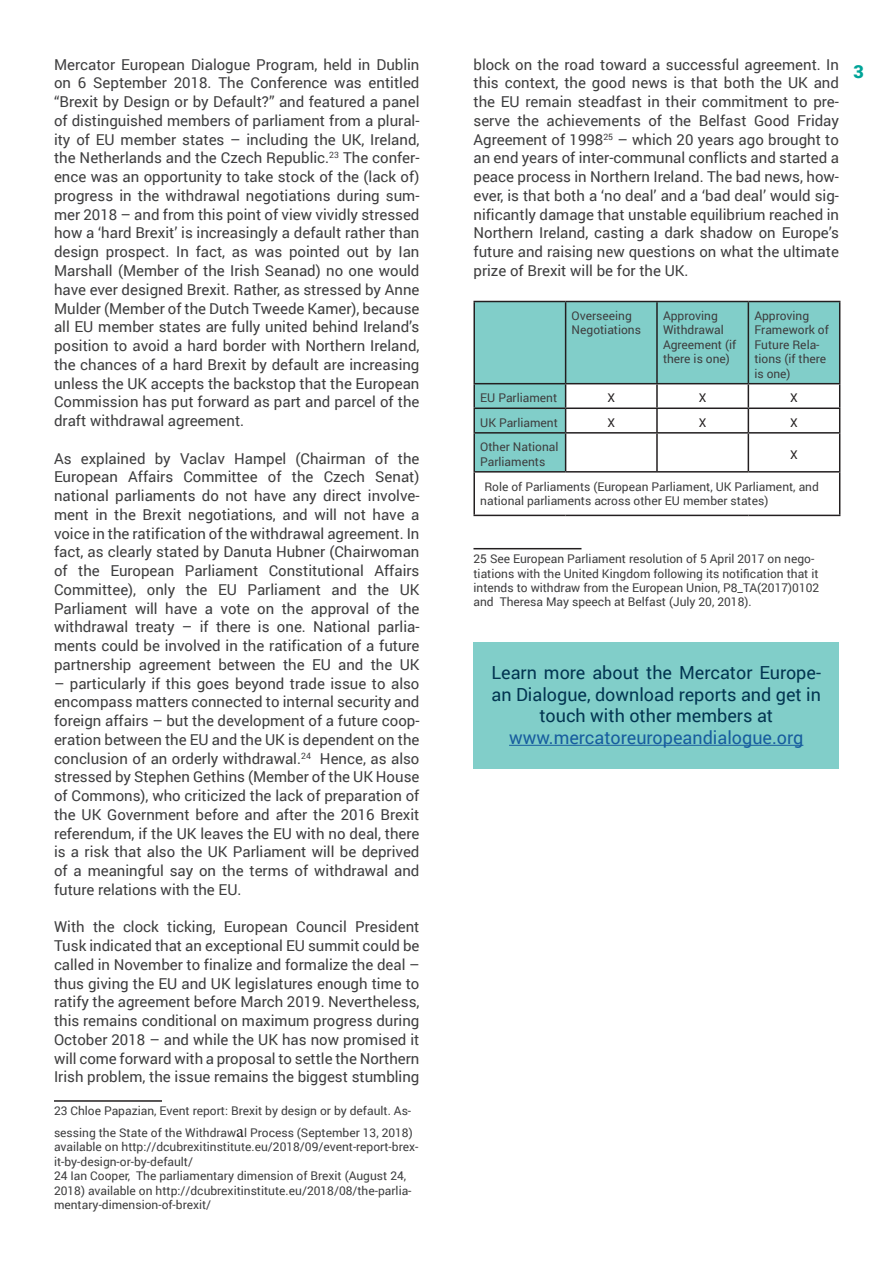
<style>
.page{position:relative;width:893px;height:1263px;background:#fff}
.page>*{position:absolute;margin:0;border:0;box-sizing:border-box;transform-origin:0 0}
.t1{font:18px/21.6px "Roboto";color:#023551;text-align:center}
.t2{font:18px "Roboto";color:#175d9e}
.t3{font:900 18px "Roboto";color:#00a498}
.t4{font:15px/18.8px "Roboto";color:#3e3e3f;text-align:justify}
.t5{font:12px/14.4px "Roboto";color:#3e3e3f}
.t6{font:12px "Roboto";color:#231f20}
.s1{font-family:"Minion Pro";font-size:18px;color:#231f20}
</style>
<div class="page">
<hr style="left:54px;top:1100px;width:108px;height:2px;background:#231f20">
<svg style="left:475px;top:302px;width:364px;height:169px;fill:#81cec9"></svg>
<hr style="left:473px;top:301px;width:93px;height:1px;background:#231f20">
<hr style="left:473px;top:302px;width:2px;height:81px;background:#231f20">
<hr style="left:566px;top:301px;width:91px;height:1px;background:#231f20">
<hr style="left:565px;top:302px;width:1px;height:81px;background:#231f20">
<hr style="left:657px;top:301px;width:91px;height:1px;background:#231f20">
<hr style="left:656px;top:302px;width:2px;height:81px;background:#231f20">
<hr style="left:748px;top:301px;width:92px;height:1px;background:#231f20">
<hr style="left:748px;top:302px;width:1px;height:81px;background:#231f20">
<hr style="left:839px;top:302px;width:1px;height:81px;background:#231f20">
<hr style="left:473px;top:383px;width:93px;height:1px;background:#231f20">
<hr style="left:473px;top:384px;width:2px;height:23px;background:#231f20">
<hr style="left:566px;top:383px;width:91px;height:1px;background:#231f20">
<hr style="left:657px;top:383px;width:91px;height:1px;background:#231f20">
<hr style="left:656px;top:384px;width:2px;height:23px;background:#231f20">
<hr style="left:748px;top:383px;width:92px;height:1px;background:#231f20">
<hr style="left:473px;top:407px;width:93px;height:2px;background:#231f20">
<hr style="left:473px;top:409px;width:2px;height:23px;background:#231f20">
<hr style="left:566px;top:407px;width:91px;height:2px;background:#231f20">
<svg style="left:565px;top:384px;width:1px;height:48px"></svg>
<hr style="left:657px;top:407px;width:91px;height:2px;background:#231f20">
<hr style="left:656px;top:409px;width:2px;height:23px;background:#231f20">
<hr style="left:748px;top:407px;width:92px;height:2px;background:#231f20">
<svg style="left:748px;top:384px;width:1px;height:48px"></svg>
<svg style="left:839px;top:384px;width:1px;height:48px"></svg>
<hr style="left:473px;top:432px;width:93px;height:2px;background:#231f20">
<hr style="left:473px;top:434px;width:2px;height:37px;background:#231f20">
<hr style="left:566px;top:432px;width:91px;height:2px;background:#231f20">
<hr style="left:565px;top:434px;width:1px;height:37px;background:#231f20">
<hr style="left:657px;top:432px;width:91px;height:2px;background:#231f20">
<hr style="left:656px;top:434px;width:2px;height:37px;background:#231f20">
<hr style="left:748px;top:432px;width:92px;height:2px;background:#231f20">
<hr style="left:748px;top:434px;width:1px;height:37px;background:#231f20">
<hr style="left:839px;top:434px;width:1px;height:37px;background:#231f20">
<hr style="left:473px;top:471px;width:93px;height:2px;background:#231f20">
<hr style="left:473px;top:473px;width:2px;height:42px;background:#231f20">
<hr style="left:566px;top:471px;width:91px;height:2px;background:#231f20">
<hr style="left:657px;top:471px;width:91px;height:2px;background:#231f20">
<hr style="left:748px;top:471px;width:92px;height:2px;background:#231f20">
<hr style="left:839px;top:473px;width:1px;height:42px;background:#231f20">
<hr style="left:473px;top:515px;width:93px;height:1px;background:#231f20">
<hr style="left:566px;top:515px;width:91px;height:1px;background:#231f20">
<hr style="left:657px;top:515px;width:91px;height:1px;background:#231f20">
<hr style="left:748px;top:515px;width:92px;height:1px;background:#231f20">
<hr style="left:473px;top:548px;width:108px;height:1px;background:#231f20">
<div style="left:473px;top:642px;width:366px;height:126px;background:#81cec9"></div>
<hr style="left:509px;top:745px;width:294px;height:1px;background:#175d9e">
<p class="t4" style="left:54px;top:54px;width:367px">Mercator European Dialogue Program, held in Dublin on 6 September 2018. The Conference was entitled “Brexit by Design or by Default?” and featured a panel of distinguished members of parliament from a plural&shy;ity of EU member states – including the UK, Ireland, the Netherlands and the Czech Republic.<sup>23</sup> The confer&shy;ence was an opportunity to take stock of the (lack of) progress in the withdrawal negotiations during sum&shy;mer 2018 – and from this point of view vividly stressed how a ‘hard Brexit’ is increasingly a default rather than design prospect. In fact, as was pointed out by Ian Marshall (Member of the Irish Seanad) no one would have ever designed Brexit. Rather, as stressed by Anne Mulder (Member of the Dutch Tweede Kamer), because all EU member states are fully united behind Ireland’s position to avoid a hard border with Northern Ireland, the chances of a hard Brexit by default are increasing unless the UK accepts the backstop that the European Commission has put forward as part and parcel of the draft withdrawal agreement.</p>
<p class="t4" style="left:54px;top:448px;width:367px">As explained by Vaclav Hampel (Chairman of the European Affairs Committee of the Czech Senat) national parliaments do not have any direct involve&shy;ment in the Brexit negotiations, and will not have a voice in the ratification of the withdrawal agreement. In fact, as clearly stated by Danuta Hubner (Chairwoman of the European Parliament Constitutional Affairs Committee), only the EU Parliament and the UK Parliament will have a vote on the approval of the withdrawal treaty – if there is one. National parlia&shy;ments could be involved in the ratification of a future partnership agreement between the EU and the UK</p>
<p class="t4" style="left:54px;top:673px;width:367px">– particularly if this goes beyond trade issue to also encompass matters connected to internal security and foreign affairs – but the development of a future coop&shy;eration between the EU and the UK is dependent on the conclusion of an orderly withdrawal.<sup>24</sup> Hence, as also stressed by Stephen Gethins (Member of the UK House of Commons), who criticized the lack of preparation of the UK Government before and after the 2016 Brexit referendum, if the UK leaves the EU with no deal, there is a risk that also the UK Parliament will be deprived of a meaningful say on the terms of withdrawal and future relations with the EU.</p>
<p class="t4" style="left:54px;top:917px;width:367px">With the clock ticking, European Council President Tusk indicated that an exceptional EU summit could be called in November to finalize and formalize the deal – thus giving the EU and UK legislatures enough time to ratify the agreement before March 2019. Nevertheless, this remains conditional on maximum progress during October 2018 – and while the UK has now promised it will come forward with a proposal to settle the Northern Irish problem, the issue remains the biggest stumbling</p>
<p class="t5" style="left:54px;top:1100px;width:360px;line-height:21.6px">23 Chloe Papazian, Event report: Brexit by design or by default. As&shy;sessing the State of the Withdraw<span class="s1">a</span>l Process (September 13, 2018)</p>
<p class="t5" style="left:54px;top:1139px;width:366px">available on http://dcubrexitinstitute.eu/2018/09/event-report-brex&shy;it-by-design-or-by-default/<br>24 Ian Cooper, The parliamentary dimension of Brexit (August 24, 2018) available on http://dcubrexitinstitute.eu/2018/08/the-parlia&shy;mentary-dimension-of-brexit/</p>
<p class="t4" style="left:473px;top:54px;width:367px">block on the road toward a successful agreement. In this context, the good news is that both the UK and the EU remain steadfast in their commitment to pre&shy;serve the achievements of the Belfast Good Friday Agreement of 1998<sup>25</sup> – which 20 years ago brought to an end years of inter-communal conflicts and started a peace process in Northern Ireland. The bad news, how&shy;ever, is that both a ‘no deal’ and a ‘bad deal’ would sig&shy;nificantly damage that unstable equilibrium reached in Northern Ireland, casting a dark shadow on Europe’s future and raising new questions on what the ultimate prize of Brexit will be for the UK.</p>
<p class="t5" style="left:572px;top:308px;width:71px">Overseeing<br>Negotiations</p>
<p class="t5" style="left:663px;top:308px;width:75px">Approving<br>Withdrawal<br>Agreement (if there is one)</p>
<p class="t5" style="left:754px;top:308px;width:76px">Approving<br>Framework of<br>Future Rela&shy;tions (if there is one)</p>
<p class="t5" style="left:480px;top:390px;width:78px">EU Parliament</p>
<p class="t6" style="left:607px;top:390px;width:9px">X</p>
<p class="t6" style="left:699px;top:390px;width:9px">X</p>
<p class="t6" style="left:790px;top:390px;width:9px">X</p>
<p class="t5" style="left:480px;top:415px;width:79px">UK Parliament</p>
<p class="t6" style="left:607px;top:414px;width:9px">X</p>
<p class="t6" style="left:699px;top:414px;width:9px">X</p>
<p class="t6" style="left:790px;top:414px;width:9px">X</p>
<p class="t5" style="left:480px;top:439px;width:80px">Other National<br>Parliaments</p>
<p class="t6" style="left:790px;top:446px;width:9px">X</p>
<p class="t5" style="left:480px;top:479px;width:340px;text-indent:4px">Role of Parliaments (European Parliament, UK Parliament, and national parliaments across other EU member states)</p>
<p class="t3" style="left:853px;top:59px;width:12px">3</p>
<p class="t5" style="left:473px;top:551px;width:347px">25 See European Parliament resolution of 5 April 2017 on nego&shy;tiations with the United Kingdom following its notification that it intends to withdraw from the European Union, P8_TA(2017)0102 and Theresa May speech at Belfast (July 20, 2018).</p>
<p class="t1" style="left:491px;top:661px;width:331px">Learn more about the Mercator Europe&shy;an Dialogue, download reports and get in touch with other members at</p>
<p class="t2" style="left:509px;top:725px;width:296px">www.mercatoreuropeandialogue.org</p>
</div>
